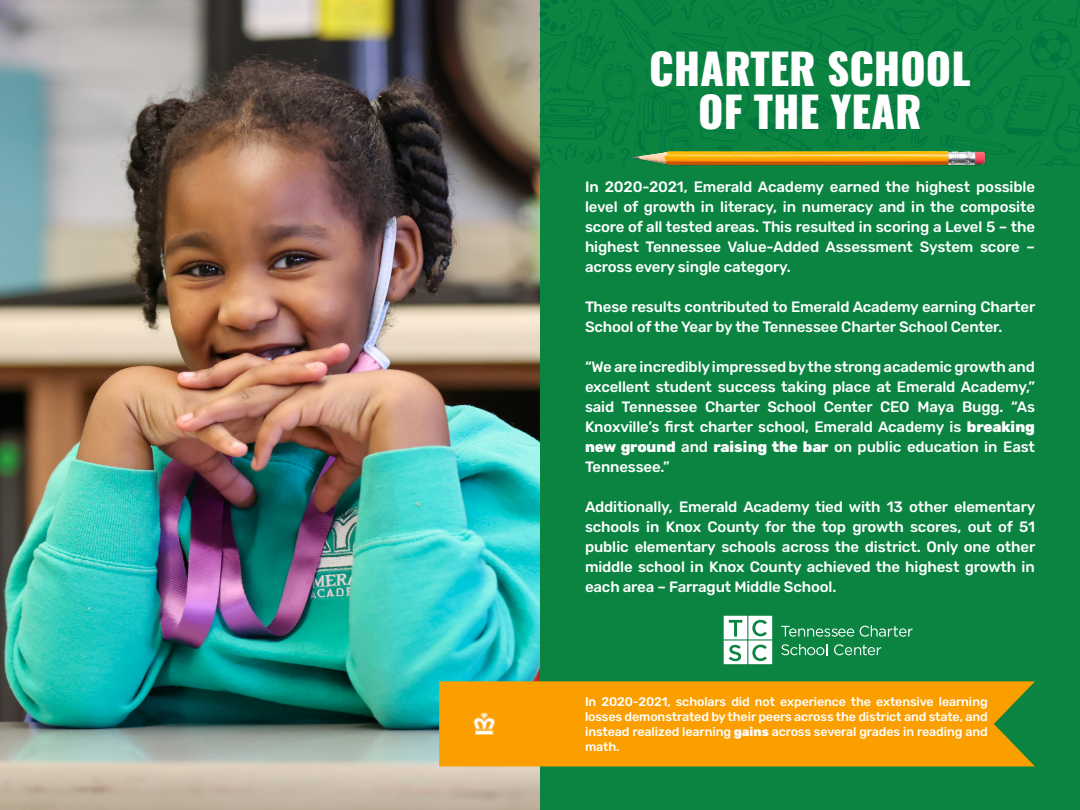
<style>
.page{position:relative;width:1080px;height:810px;background:#fff}
.page>*{position:absolute;margin:0;border:0;box-sizing:border-box;transform-origin:0 0}
.t1{font:800 42.5px "Oswald";color:#fff}
.t2{font:500 15px/20px "Rubik";letter-spacing:-.01em;color:#fff;text-align:justify}
.t3{font:500 12.5px/15px "Rubik";letter-spacing:-.01em;color:#fff;text-align:justify}
.s1{font-weight:800}
</style>
<div class="page">
<img style="left:0;top:0;width:540px;height:810px">
<div style="left:540px;top:0;width:540px;height:810px;background:#0b8441"></div>
<svg style="left:540px;top:0;width:540px;height:166px"></svg>
<div style="left:439px;top:681px;width:596px;height:85px;background:#fb9f00"></div>
<svg style="left:724px;top:616px;width:48px;height:48px;background:#cee6d9"></svg>
<svg style="left:781px;top:626px;width:73px;height:11px"></svg>
<svg style="left:860px;top:625px;width:53px;height:12px"></svg>
<svg style="left:781px;top:644px;width:46px;height:11px"></svg>
<svg style="left:834px;top:644px;width:47px;height:11px"></svg>
<img style="left:632px;top:141px;width:356px;height:25px">
<svg style="left:473px;top:713px;width:22px;height:22px"></svg>
<p class="t1" style="left:649px;top:46px;width:323px">CHARTER SCHOOL</p>
<p class="t1" style="left:698px;top:90px;width:225px">OF THE YEAR</p>
<p class="t2" style="left:585px;top:177px;width:452px">In 2020-2021, Emerald Academy earned the highest possible level of growth in literacy, in numeracy and in the composite score of all tested areas. This resulted in scoring a Level 5 – the highest Tennessee Value-Added Assessment System score – across every single category.</p>
<p class="t2" style="left:585px;top:297px;width:452px">These results contributed to Emerald Academy earning Charter<br>School of the Year by the Tennessee Charter School Center.</p>
<p class="t2" style="left:585px;top:357px;width:452px">“We are incredibly impressed by the strong academic growth and excellent student success taking place at Emerald Academy,” said Tennessee Charter School Center CEO Maya Bugg. “As Knoxville’s first charter school, Emerald Academy is <span class="s1">breaking new ground</span> and <span class="s1">raising the bar</span> on public education in East Tennessee.”</p>
<p class="t2" style="left:585px;top:497px;width:452px">Additionally, Emerald Academy tied with 13 other elementary schools in Knox County for the top growth scores, out of 51 public elementary schools across the district. Only one other middle school in Knox County achieved the highest growth in each area – Farragut Middle School.</p>
<p class="t3" style="left:585px;top:694px;width:404px">In 2020-2021, scholars did not experience the extensive learning losses demonstrated by their peers across the district and state, and instead realized learning <span class="s1">gains</span> across several grades in reading and math.</p>
</div>
